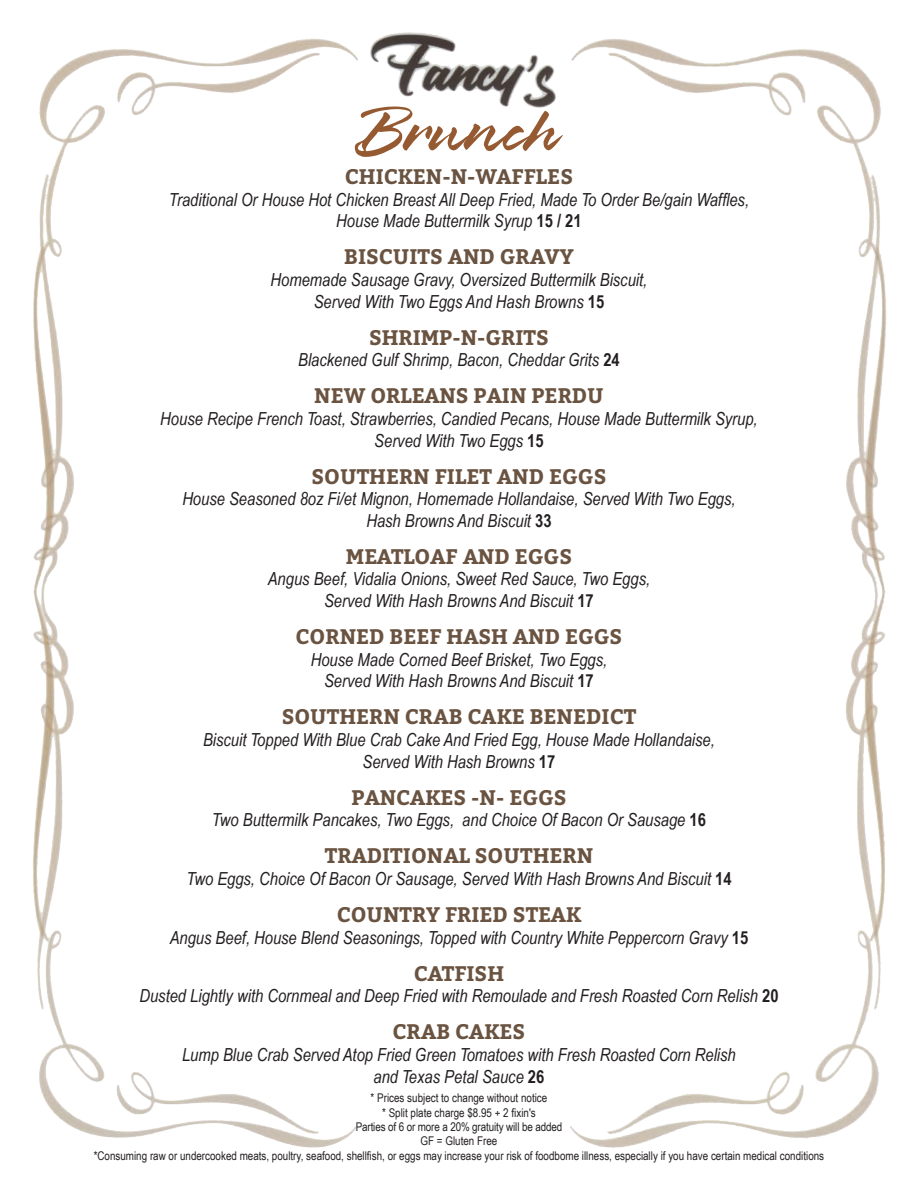
<style>
.page{position:relative;width:918px;height:1188px;background:#fff}
.page>*{position:absolute;margin:0;border:0;box-sizing:border-box;transform-origin:0 0}
.t1{font:900 54px "Misty";color:#965a32}
.t2{font:700 21px "Bitter";color:#6a5340}
.t3{font:italic 18px/21.6px "Arial Narrow";color:#231f20;text-align:center}
.t4{font:12px/14.4px "Arial Narrow";color:#231f20;text-align:center}
.s1{font-weight:700;font-style:normal}
</style>
<div class="page">
<img style="left:33px;top:32px;width:854px;height:1116px">
<h1 class="t1" style="left:356px;top:79px;width:207px">Brunch</h1>
<p class="t2" style="left:345px;top:163px;width:230px">CHICKEN-N-WAFFLES</p>
<p class="t3" style="left:169px;top:188px;width:582px">Traditional Or House Hot Chicken Breast All Deep Fried, Made To Order Be/gain Waffles,<br>House Made Buttermilk Syrup <span class="s1">15 / 21</span></p>
<p class="t2" style="left:344px;top:243px;width:231px">BISCUITS AND GRAVY</p>
<p class="t3" style="left:271px;top:269px;width:378px">Homemade Sausage Gravy, Oversized Buttermilk Biscuit,<br>Served With Two Eggs And Hash Browns <span class="s1">15</span></p>
<p class="t2" style="left:369px;top:324px;width:181px">SHRIMP-N-GRITS</p>
<p class="t3" style="left:298px;top:349px;width:323px">Blackened Gulf Shrimp, Bacon, Cheddar Grits <span class="s1">24</span></p>
<p class="t2" style="left:314px;top:382px;width:291px">NEW ORLEANS PAIN PERDU</p>
<p class="t3" style="left:160px;top:407px;width:599px">House Recipe French Toast, Strawberries, Candied Pecans, House Made Buttermilk Syrup,<br>Served With Two Eggs <span class="s1">15</span></p>
<p class="t2" style="left:312px;top:462px;width:296px">SOUTHERN FILET AND EGGS</p>
<p class="t3" style="left:182px;top:488px;width:555px">House Seasoned 8oz Fi/et Mignon, Homemade Hollandaise, Served With Two Eggs,<br>Hash Browns And Biscuit <span class="s1">33</span></p>
<p class="t2" style="left:346px;top:543px;width:228px">MEATLOAF AND EGGS</p>
<p class="t3" style="left:268px;top:568px;width:384px">Angus Beef, Vidalia Onions, Sweet Red Sauce, Two Eggs,<br>Served With Hash Browns And Biscuit <span class="s1">17</span></p>
<p class="t2" style="left:296px;top:623px;width:328px">CORNED BEEF HASH AND EGGS</p>
<p class="t3" style="left:311px;top:648px;width:298px">House Made Corned Beef Brisket, Two Eggs,<br>Served With Hash Browns And Biscuit <span class="s1">17</span></p>
<p class="t2" style="left:282px;top:703px;width:356px">SOUTHERN CRAB CAKE BENEDICT</p>
<p class="t3" style="left:203px;top:729px;width:513px">Biscuit Topped With Blue Crab Cake And Fried Egg, House Made Hollandaise,<br>Served With Hash Browns <span class="s1">17</span></p>
<p class="t2" style="left:351px;top:784px;width:217px">PANCAKES -N- EGGS</p>
<p class="t3" style="left:212px;top:809px;width:496px">Two Buttermilk Pancakes, Two Eggs, and Choice Of Bacon Or Sausage <span class="s1">16</span></p>
<p class="t2" style="left:325px;top:842px;width:270px">TRADITIONAL SOUTHERN</p>
<p class="t3" style="left:186px;top:868px;width:547px">Two Eggs, Choice Of Bacon Or Sausage, Served With Hash Browns And Biscuit <span class="s1">14</span></p>
<p class="t2" style="left:337px;top:901px;width:246px">COUNTRY FRIED STEAK</p>
<p class="t3" style="left:170px;top:926px;width:580px">Angus Beef, House Blend Seasonings, Topped with Country White Peppercorn Gravy <span class="s1">15</span></p>
<p class="t2" style="left:414px;top:960px;width:92px">CATFISH</p>
<p class="t3" style="left:139px;top:985px;width:641px">Dusted Lightly with Cornmeal and Deep Fried with Remoulade and Fresh Roasted Corn Relish <span class="s1">20</span></p>
<p class="t2" style="left:393px;top:1018px;width:134px">CRAB CAKES</p>
<p class="t3" style="left:182px;top:1044px;width:555px">Lump Blue Crab Served Atop Fried Green Tomatoes with Fresh Roasted Corn Relish and Texas Petal Sauce <span class="s1">26</span></p>
<p class="t4" style="left:94px;top:1090px;width:732px">* Prices subject to change without notice<br>* Split plate charge $8.95 + 2 fixin's<br>Parties of 6 or more a 20% gratuity will be added<br>GF = Gluten Free<br>*Consuming raw or undercooked meats, poultry, seafood, shellfish, or eggs may increase your risk of foodbome illness, especially if you have certain medical conditions</p>
</div>
